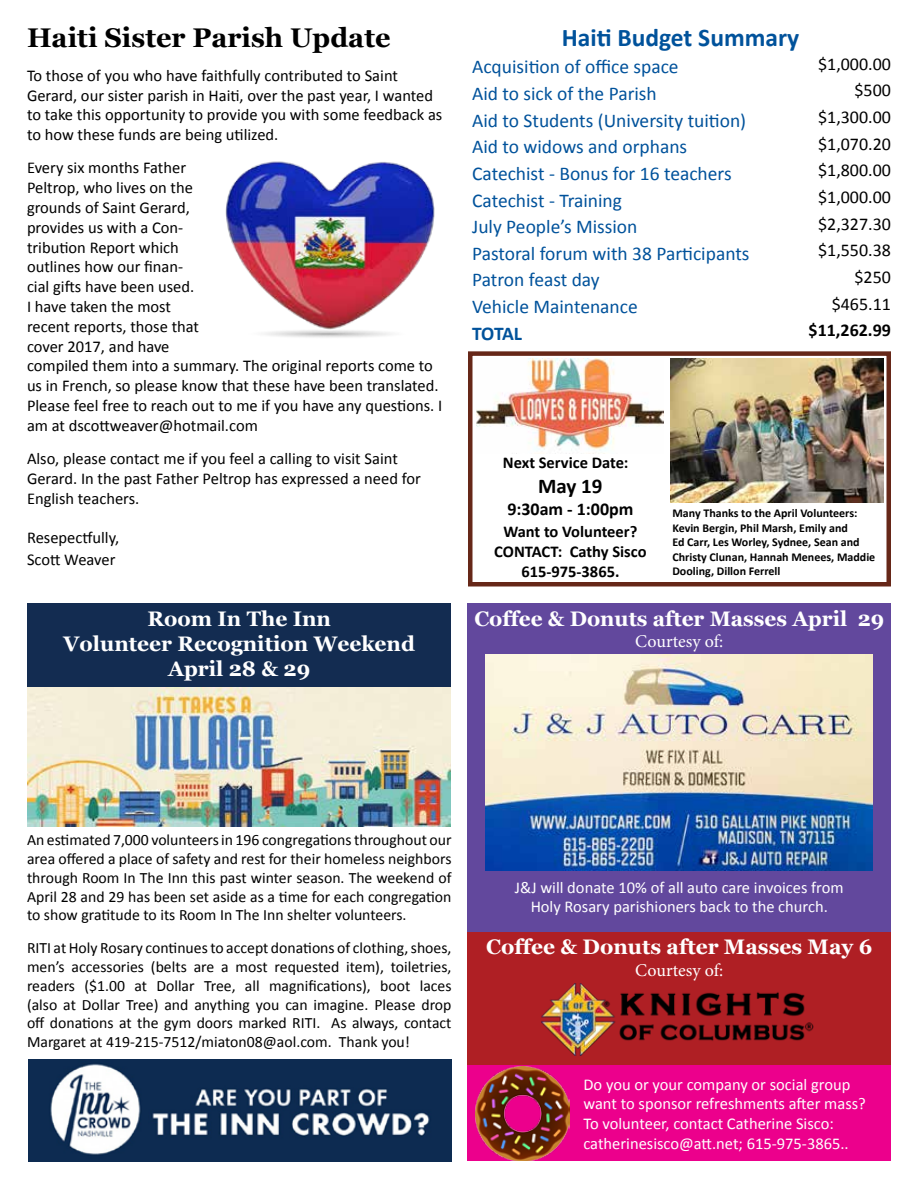
<style>
.page{position:relative;width:918px;height:1188px;background:#fff}
.page>*{position:absolute;margin:0;border:0;box-sizing:border-box;transform-origin:0 0}
.t1{font:700 27px "Georgia";color:#000}
.t2{font:700 25.5px "Calibri";color:#00529b}
.t3{font:700 21px/25.2px "Georgia";color:#fff;text-align:center}
.t4{font:700 21px "Calibri";color:#000}
.t5{font:19.5px/26.7px "Calibri";color:#00529b}
.t6{font:700 19.5px "Calibri";letter-spacing:-.025em;color:#00529b}
.t7{font:18px/26.7px "Calibri";color:#000;text-align:right}
.t8{font:700 18px "Calibri";color:#000}
.t9{font:18px "Minion Pro";color:#fff}
.t10{font:16.5px/19.8px "Calibri";color:#000}
.t11{font:16.5px/19.8px "Calibri";color:#fff}
.t12{font:700 16.5px/19.8px "Calibri";color:#000;text-align:center}
.t13{font:15.75px/18.9px "Calibri";color:#000;text-align:justify}
.t14{font:700 12px/14.4px "Calibri";color:#000}
</style>
<div class="page">
<div style="left:468px;top:932px;width:423px;height:133px;background:#af1f24"></div>
<div style="left:468px;top:1065px;width:423px;height:96px;background:#ec008c"></div>
<img style="left:225px;top:161px;width:210px;height:177px">
<img style="left:27px;top:686px;width:423px;height:141px">
<img style="left:29px;top:1059px;width:423px;height:102px">
<div style="left:28px;top:603px;width:423px;height:84px;background:#132c51"></div>
<img style="left:671px;top:359px;width:212px;height:143px">
<img style="left:477px;top:358px;width:187px;height:96px">
<div style="left:468px;top:351px;width:423px;height:235px;border:4px solid #662718"></div>
<div style="left:468px;top:603px;width:423px;height:329px;background:#62489d"></div>
<img style="left:475px;top:1066px;width:95px;height:95px">
<img style="left:542px;top:983px;width:272px;height:73px">
<img style="left:486px;top:655px;width:387px;height:216px">
<h1 class="t1" style="left:27px;top:18px;width:365px">Haiti Sister Parish Update</h1>
<p class="t10" style="left:27px;top:65px;width:417px">To those of you who have faithfully contributed to Saint Gerard, our sister parish in Haiti, over the past year, I wanted to take this opportunity to provide you with some feedback as to how these funds are being utilized.</p>
<p class="t10" style="left:27px;top:157px;width:417px">Every six months Father<br>Peltrop, who lives on the<br>grounds of Saint Gerard,<br>provides us with a Con-<br>tribution Report which<br>outlines how our finan-<br>cial gifts have been used.<br>I have taken the most<br>recent reports, those that<br>cover 2017, and have<br>compiled them into a summary. The original reports come to us in French, so please know that these have been translated.<br>Please feel free to reach out to me if you have any questions. I am at dscottweaver@hotmail.com</p>
<p class="t10" style="left:27px;top:448px;width:395px">Also, please contact me if you feel a calling to visit Saint<br>Gerard. In the past Father Peltrop has expressed a need for<br>English teachers.</p>
<p class="t10" style="left:27px;top:526px;width:94px;line-height:21.6px">Resepectfully,<br>Scott Weaver</p>
<p class="t3" style="left:64px;top:605px;width:353px">Room In The Inn<br>Volunteer Recognition Weekend<br>April 28 &amp; 29</p>
<h2 class="t2" style="left:562px;top:22px;width:239px">Haiti Budget Summary</h2>
<p class="t5" style="left:472px;top:53px;width:279px">Acquisition of office space<br>Aid to sick of the Parish<br>Aid to Students (University tuition)<br>Aid to widows and orphans<br>Catechist - Bonus for 16 teachers<br>Catechist - Training<br>July People’s Mission<br>Pastoral forum with 38 Participants<br>Patron feast day<br>Vehicle Maintenance</p>
<p class="t6" style="left:472px;top:321px;width:52px">TOTAL</p>
<p class="t7" style="left:818px;top:50px;width:74px">$1,000.00 $500 $1,300.00 $1,070.20 $1,800.00 $1,000.00 $2,327.30 $1,550.38 $250 $465.11</p>
<p class="t8" style="left:809px;top:319px;width:84px">$11,262.99</p>
<p class="t12" style="left:503px;top:452px;width:127px">Next Service Date:</p>
<p class="t4" style="left:538px;top:473px;width:66px">May 19</p>
<p class="t8" style="left:507px;top:498px;width:128px">9:30am - 1:00pm</p>
<p class="t12" style="left:494px;top:521px;width:154px">Want to Volunteer?<br>CONTACT: Cathy Sisco<br>615-975-3865.</p>
<p class="t14" style="left:672px;top:506px;width:204px">Many Thanks to the April Volunteers:<br>Kevin Bergin, Phil Marsh, Emily and<br>Ed Carr, Les Worley, Sydnee, Sean and Christy Clunan, Hannah Menees, Maddie Dooling, Dillon Ferrell</p>
<p class="t3" style="left:474px;top:605px;width:411px">Coffee &amp; Donuts after Masses April 29</p>
<p class="t9" style="left:635px;top:629px;width:90px">Courtesy of:</p>
<p class="t13" style="left:27px;top:829px;width:426px">An estimated 7,000 volunteers in 196 congregations throughout our area offered a place of safety and rest for their homeless neighbors through Room In The Inn this past winter season. The weekend of April 28 and 29 has been set aside as a time for each congregation to show gratitude to its Room In The Inn shelter volunteers.</p>
<p class="t13" style="left:27px;top:937px;width:426px">RITI at Holy Rosary continues to accept donations of clothing, shoes, men’s accessories (belts are a most requested item), toiletries, readers ($1.00 at Dollar Tree, all magnifications), boot laces (also at Dollar Tree) and anything you can imagine. Please drop off donations at the gym doors marked RITI. As always, contact Margaret at 419-215-7512/miaton08@aol.com. Thank you!</p>
<p class="t11" style="left:515px;top:876px;width:330px;text-align:center">J&amp;J will donate 10% of all auto care invoices from<br>Holy Rosary parishioners back to the church.</p>
<p class="t3" style="left:486px;top:933px;width:388px">Coffee &amp; Donuts after Masses May 6</p>
<p class="t9" style="left:635px;top:958px;width:90px">Courtesy of:</p>
<p class="t11" style="left:583px;top:1073px;width:284px">Do you or your company or social group want to sponsor refreshments after mass?<br>To volunteer, contact Catherine Sisco: catherinesisco@att.net; 615-975-3865..</p>
</div>
